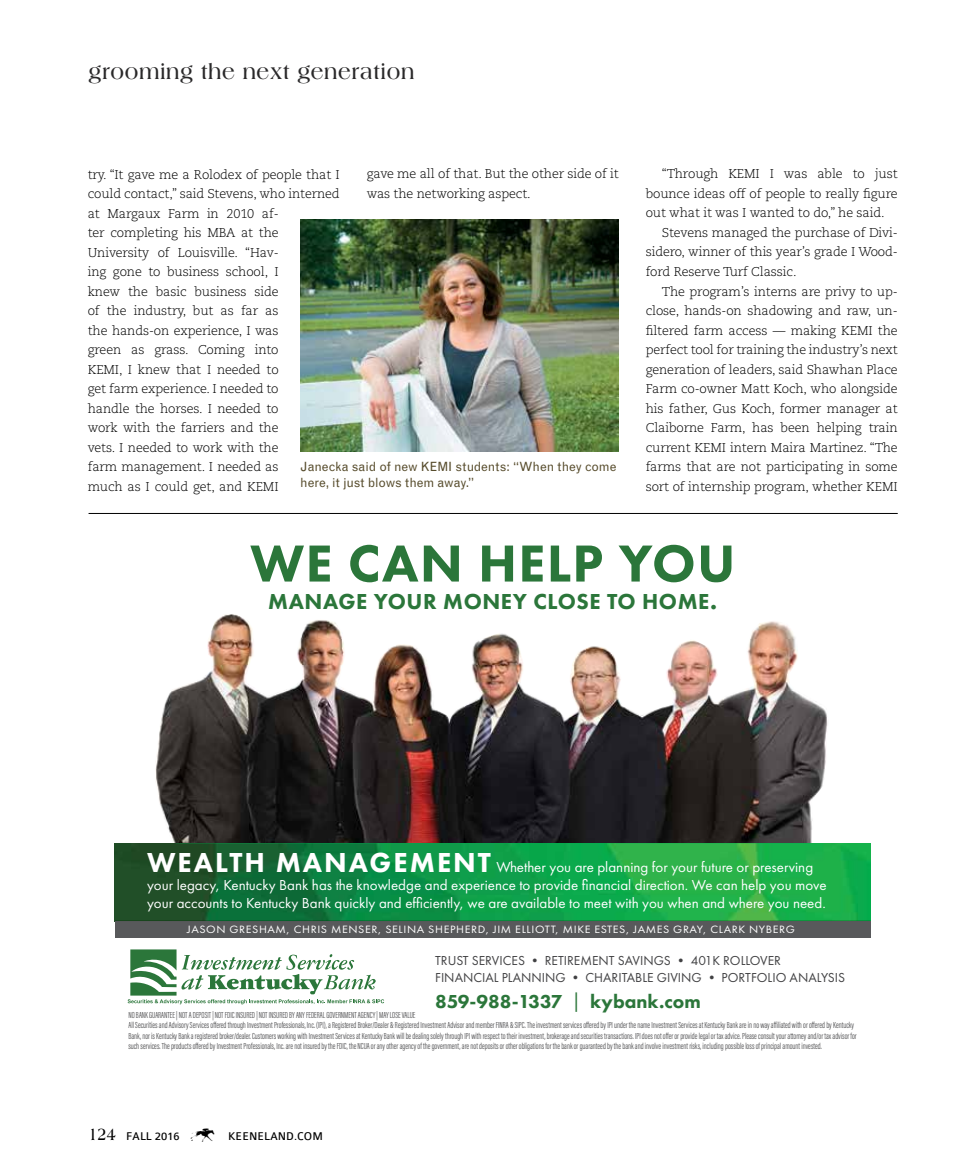
<style>
.page{position:relative;width:972px;height:1175px;background:#fff}
.page>*{position:absolute;margin:0;border:0;box-sizing:border-box;transform-origin:0 0}
.t1{font:800 54px "Futura PT";letter-spacing:.025em;color:#2b763a}
.t2{font:27px "Keen DB";color:#000}
.t3{font:800 22.5px "Futura PT";letter-spacing:.025em;color:#2b763a}
.t4{font:700 22.35px "Americana Std";letter-spacing:.03em;color:#292829;scale:.91 1}
.t5{font:800 19.5px "Futura PT";color:#2b763a}
.t6{font:15px/18px "Futura PT";color:#fff}
.t7{font:13.5px/16.5px "Futura PT";color:#414143}
.t8{font:300 12.75px/19.5px "Caecilia LT Std";letter-spacing:-.01em;color:#000;text-align:justify}
.t9{font:12.75px/15.3px "Grotesque MT Std";letter-spacing:-.005em;color:#574c2c}
.t10{font:12px "Colaborate";color:#000}
.t11{font:11.1px "Futura PT";letter-spacing:.05em;color:#fff;scale:1.09 1}
.t12{font:300 9px/10.5px "Acumin Pro Extra Cond";color:#414143}
.s1{font-size:25.5px}
.s2{font-weight:800;font-size:28.5px}
.s3{font-weight:400}
.s4{font-family:"Americana Std";font-weight:700;font-size:18.15px}
</style>
<div class="page">
<img style="left:155px;top:614px;width:673px;height:229px">
<img style="left:115px;top:843px;width:756px;height:77px">
<div style="left:115px;top:920px;width:756px;height:17px;background:#58595b"></div>
<svg style="left:128px;top:949px;width:256px;height:55px"></svg>
<svg style="left:176px;top:843px;width:635px;height:1px"></svg>
<hr style="left:89px;top:513px;width:809px;height:1px;background:#000">
<img style="left:300px;top:219px;width:319px;height:233px">
<h3 class="t4" style="left:89px;top:59px;width:360px">grooming the next generation</h3>
<p class="t8" style="left:88px;top:165px;width:253px;text-align:left">try. “It gave me a Rolodex of people that I could contact,” said Stevens, who interned at Margaux Farm in 2010 af-<br>ter completing his MBA at the<br>University of Louisville. “Hav-<br>ing gone to business school, I<br>knew the basic business side<br>of the industry, but as far as<br>the hands-on experience, I was<br>green as grass. Coming into<br>KEMI, I knew that I needed to<br>get farm experience. I needed to<br>handle the horses. I needed to<br>work with the farriers and the<br>vets. I needed to work with the<br>farm management. I needed as<br>much as I could get, and KEMI</p>
<p class="t8" style="left:367px;top:165px;width:254px">gave me all of that. But the other side of it was the networking aspect.</p>
<p class="t8" style="left:646px;top:165px;width:254px;text-indent:16px">“Through KEMI I was able to just bounce ideas off of people to really figure out what it was I wanted to do,” he said.</p>
<p class="t8" style="left:646px;top:223px;width:254px;text-indent:16px">Stevens managed the purchase of Divi&shy;sidero, winner of this year’s grade I Wood&shy;ford Reserve Turf Classic.</p>
<p class="t8" style="left:646px;top:282px;width:254px;text-indent:16px">The program’s interns are privy to up&shy;close, hands-on shadowing and raw, un&shy;filtered farm access — making KEMI the perfect tool for training the industry’s next generation of leaders, said Shawhan Place Farm co-owner Matt Koch, who alongside his father, Gus Koch, former manager at Claiborne Farm, has been helping train current KEMI intern Maira Martinez. “The farms that are not participating in some sort of internship program, whether KEMI</p>
<p class="t9" style="left:300px;top:459px;width:318px">Janecka said of new KEMI students: “When they come here, it just blows them away.”</p>
<h1 class="t1" style="left:250px;top:542px;width:487px">WE CAN HELP YOU</h1>
<h3 class="t3" style="left:268px;top:592px;width:450px">MANAGE YOUR MONEY CLOSE TO HOME<span class="s1">.</span></h3>
<p class="t6" style="left:147px;top:859px;width:681px"><span class="s2">WEALTH MANAGEMENT</span> Whether you are planning for your future or preserving your legacy, Kentucky Bank has the knowledge and experience to provide financial direction. We can help you move your accounts to Kentucky Bank quickly and efficiently, we are available to meet with you when and where you need.</p>
<p class="t11" style="left:187px;top:924px;width:559px">JASON GRESHAM, CHRIS MENSER, SELINA SHEPHERD, JIM ELLIOTT, MIKE ESTES, JAMES GRAY, CLARK NYBERG</p>
<p class="t7" style="left:435px;top:953px;width:412px">TRUST SERVICES • RETIREMENT SAVINGS • 401K ROLLOVER<br>FINANCIAL PLANNING • CHARITABLE GIVING • PORTFOLIO ANALYSIS</p>
<h3 class="t5" style="left:435px;top:994px;width:267px">859-988-1337 <span class="s3">|</span> kybank.com</h3>
<p class="t12" style="left:128px;top:1010px;width:730px">NO BANK GUARANTEE | NOT A DEPOSIT | NOT FDIC INSURED | NOT INSURED BY ANY FEDERAL GOVERNMENT AGENCY | MAY LOSE VALUE<br>All Securities and Advisory Services ofered through Investment Professionals, Inc. (IPI), a Registered Broker/Dealer &amp; Registered Investment Advisor and member FINRA &amp; SIPC. The investment services ofered by IPI under the name Investment Services at Kentucky Bank are in no way afiliated with or ofered by Kentucky Bank, nor is Kentucky Bank a registered broker/dealer. Customers working with Investment Services at Kentucky Bank will be dealing solely through IPI with respect to their investment, brokerage and securities transactions. IPI does not ofer or provide legal or tax advice. Please consult your attorney and/or tax advisor for such services. The products ofered by Investment Professionals, Inc. are not insured by the FDIC, the NCUA or any other agency of the government, are not deposits or other obligations for the bank or guaranteed by the bank and involve investment risks, including possible loss of principal amount invested.</p>
<p class="t10" style="left:89px;top:1130px;width:93px"><span class="s4">124</span> FALL 2016</p>
<h2 class="t2" style="left:190px;top:1121px;width:28px">K</h2>
<p class="t10" style="left:228px;top:1130px;width:96px">KEENELAND.COM</p>
</div>
